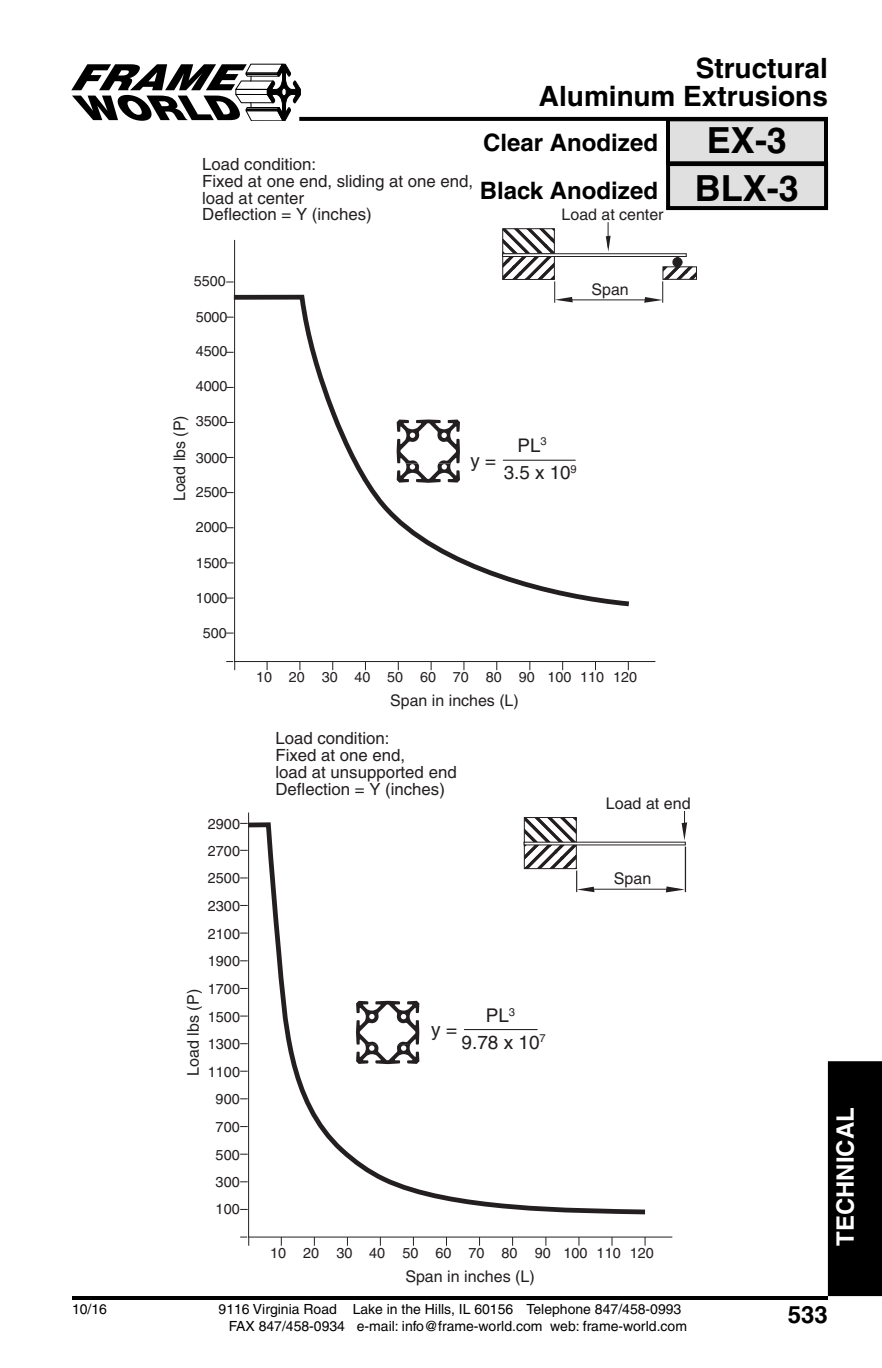
<style>
.page{position:relative;width:882px;height:1368px;background:#fff}
.page>*{position:absolute;margin:0;border:0;box-sizing:border-box;transform-origin:0 0}
.t1{font:700 36px/48px "Helvetica";color:#000;text-align:center}
.t2{font:700 28px/28px "Helvetica";color:#000;text-align:right}
.t3{font:700 24px/48px "Helvetica";color:#000}
.t4{font:700 24px "Helvetica";color:#fff}
.t5{font:19px "Helvetica";color:#231f20}
.t6{font:18.8px "Helvetica";color:#231f20}
.t7{font:16.8px/16.8px "Helvetica";color:#231f20}
.t8{font:16px "Helvetica";color:#231f20}
.t9{font:14.4px "Helvetica";color:#231f20}
.t10{font:14px/16.8px "Helvetica";color:#000}
</style>
<div class="page">
<div style="left:668px;top:119px;width:158px;height:44px;background:#e0e0e0"></div>
<div style="left:666px;top:117px;width:162px;height:48px;border:4px solid #000"></div>
<div style="left:828px;top:1061px;width:54px;height:235px;background:#000"></div>
<svg style="left:301px;top:117px;width:527px;height:4px;background:#030303"></svg>
<hr style="left:72px;top:1296px;width:756px;height:4px;background:#000">
<svg style="left:71px;top:63px;width:230px;height:58px"></svg>
<svg style="left:240px;top:1237px;width:9px;height:9px"></svg>
<svg style="left:243px;top:820px;width:407px;height:397px"></svg>
<svg style="left:356px;top:1001px;width:63px;height:63px"></svg>
<hr style="left:464px;top:1029px;width:74px;height:1px;background:#231f20">
<svg style="left:524px;top:817px;width:52px;height:25px"></svg>
<svg style="left:524px;top:845px;width:52px;height:24px"></svg>
<hr style="left:685px;top:847px;width:1px;height:45px;background:#231f20">
<svg style="left:576px;top:871px;width:18px;height:21px"></svg>
<svg style="left:666px;top:886px;width:19px;height:6px"></svg>
<hr style="left:586px;top:889px;width:92px;height:1px;background:#231f20">
<svg style="left:682px;top:811px;width:5px;height:30px"></svg>
<hr style="left:524px;top:842px;width:161px;height:3px;background:#fff">
<svg style="left:226px;top:661px;width:9px;height:9px"></svg>
<svg style="left:229px;top:292px;width:405px;height:317px"></svg>
<svg style="left:397px;top:420px;width:63px;height:63px"></svg>
<svg style="left:502px;top:228px;width:53px;height:25px"></svg>
<svg style="left:502px;top:257px;width:53px;height:23px"></svg>
<svg style="left:663px;top:266px;width:34px;height:14px"></svg>
<svg style="left:554px;top:281px;width:19px;height:22px"></svg>
<svg style="left:644px;top:281px;width:19px;height:22px"></svg>
<hr style="left:564px;top:299px;width:92px;height:1px;background:#231f20">
<svg style="left:606px;top:222px;width:5px;height:30px"></svg>
<svg style="left:502px;top:253px;width:185px;height:4px"></svg>
<div style="left:673px;top:258px;width:9px;height:9px;background:#231f20;border:1px solid #231f20;border-radius:4px"></div>
<hr style="left:503px;top:460px;width:73px;height:1px;background:#231f20">
<div style="left:668px;top:164px;width:158px;height:44px;background:#e0e0e0"></div>
<div style="left:666px;top:162px;width:162px;height:48px;border:4px solid #000"></div>
<p class="t10" style="left:72px;top:1302px;width:37px">10/16</p>
<p class="t7" style="left:202px;top:157px;width:272px">Load condition:<br>Fixed at one end, sliding at one end, load at center<br>Deflection = Y (inches)</p>
<h2 class="t2" style="left:539px;top:57px;width:291px">Structural<br>Aluminum Extrusions</h2>
<h3 class="t3" style="left:480px;top:121px;width:180px">Clear Anodized<br>Black Anodized</h3>
<h1 class="t1" style="left:695px;top:120px;width:106px">EX-3<br>BLX-3</h1>
<p class="t8" style="left:562px;top:209px;width:104px">Load at center</p>
<p class="t9" style="left:194px;top:276px;width:33px">5500</p>
<p class="t9" style="left:196px;top:311px;width:33px">5000</p>
<p class="t9" style="left:196px;top:346px;width:33px">4500</p>
<p class="t9" style="left:196px;top:381px;width:33px">4000</p>
<p class="t9" style="left:196px;top:415px;width:33px">3500</p>
<p class="t8" style="left:174px;top:501px;width:88px;rotate:-90deg">Load lbs (P)</p>
<p class="t9" style="left:196px;top:452px;width:33px">3000</p>
<p class="t9" style="left:196px;top:487px;width:33px">2500</p>
<p class="t9" style="left:196px;top:521px;width:33px">2000</p>
<p class="t9" style="left:196px;top:558px;width:33px">1500</p>
<p class="t9" style="left:196px;top:593px;width:33px">1000</p>
<p class="t9" style="left:203px;top:628px;width:25px">500</p>
<p class="t9" style="left:208px;top:819px;width:34px">2900</p>
<p class="t9" style="left:208px;top:845px;width:34px">2700</p>
<p class="t9" style="left:208px;top:873px;width:34px">2500</p>
<p class="t9" style="left:208px;top:901px;width:34px">2300</p>
<p class="t9" style="left:208px;top:928px;width:34px">2100</p>
<p class="t9" style="left:208px;top:956px;width:34px">1900</p>
<p class="t9" style="left:208px;top:984px;width:34px">1700</p>
<p class="t8" style="left:187px;top:1076px;width:88px;rotate:-90deg">Load lbs (P)</p>
<p class="t9" style="left:208px;top:1011px;width:34px">1500</p>
<p class="t9" style="left:208px;top:1039px;width:34px">1300</p>
<p class="t9" style="left:208px;top:1066px;width:34px">1100</p>
<p class="t9" style="left:216px;top:1094px;width:26px">900</p>
<p class="t9" style="left:216px;top:1122px;width:26px">700</p>
<p class="t9" style="left:216px;top:1149px;width:26px">500</p>
<p class="t9" style="left:216px;top:1177px;width:26px">300</p>
<p class="t9" style="left:216px;top:1204px;width:26px">100</p>
<p class="t8" style="left:592px;top:283px;width:39px">Span</p>
<h3 class="t6" style="left:471px;top:453px;width:27px">y =</h3>
<h3 class="t6" style="left:518px;top:438px;width:31px">PL<sup>3</sup></h3>
<h3 class="t6" style="left:504px;top:466px;width:74px">3.5 x 10<sup>9</sup></h3>
<p class="t9" style="left:256px;top:672px;width:382px">10 20 30 40 50 60 70 80 90 100 110 120</p>
<p class="t8" style="left:390px;top:695px;width:130px">Span in inches (L)</p>
<p class="t7" style="left:275px;top:731px;width:183px">Load condition:<br>Fixed at one end,<br>load at unsupported end<br>Deflection = Y (inches)</p>
<h3 class="t6" style="left:486px;top:1009px;width:31px">PL<sup>3</sup></h3>
<h3 class="t5" style="left:431px;top:1023px;width:27px">y =</h3>
<h3 class="t5" style="left:462px;top:1035px;width:86px">9.78 x 10<sup>7</sup></h3>
<p class="t8" style="left:606px;top:798px;width:86px">Load at end</p>
<p class="t8" style="left:614px;top:873px;width:39px">Span</p>
<p class="t9" style="left:270px;top:1248px;width:18px">10</p>
<p class="t9" style="left:303px;top:1248px;width:18px">20</p>
<p class="t9" style="left:336px;top:1248px;width:18px">30</p>
<p class="t9" style="left:369px;top:1248px;width:18px">40</p>
<p class="t9" style="left:402px;top:1248px;width:18px">50</p>
<p class="t9" style="left:435px;top:1248px;width:18px">60</p>
<p class="t9" style="left:468px;top:1248px;width:18px">70</p>
<p class="t9" style="left:502px;top:1248px;width:18px">80</p>
<p class="t9" style="left:535px;top:1248px;width:18px">90</p>
<p class="t9" style="left:564px;top:1248px;width:26px">100</p>
<p class="t9" style="left:597px;top:1248px;width:26px">110</p>
<p class="t9" style="left:630px;top:1248px;width:26px">120</p>
<p class="t8" style="left:405px;top:1271px;width:131px">Span in inches (L)</p>
<p class="t10" style="left:229px;top:1302px;width:460px;text-indent:-10px">9116 Virginia Road Lake in the Hills, IL 60156 Telephone 847/458-0993<br>FAX 847/458-0934 e-mail: info@frame-world.com web: frame-world.com</p>
<h3 class="t4" style="left:836px;top:1246px;width:140px;rotate:-90deg">TECHNICAL</h3>
<h3 class="t3" style="left:788px;top:1293px;width:42px">533</h3>
</div>
